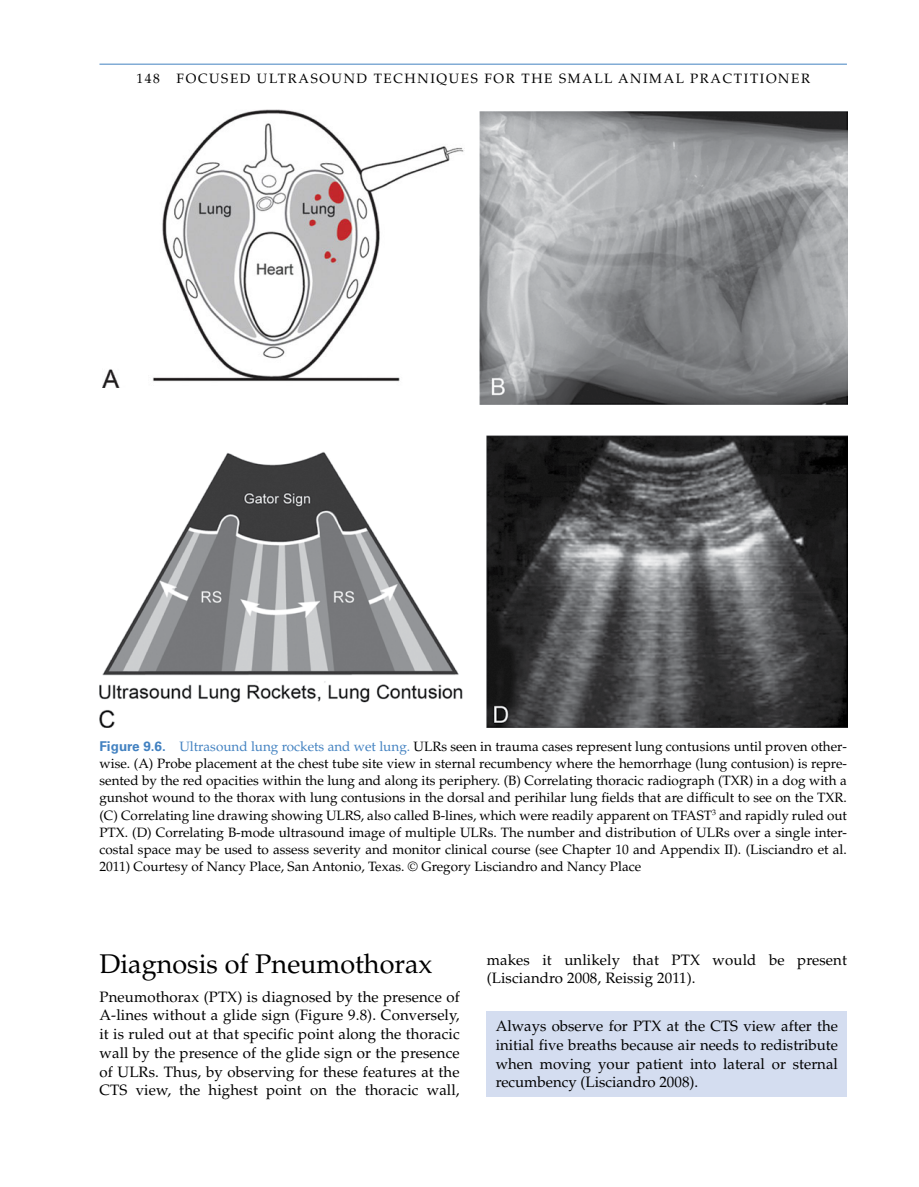
<style>
.page{position:relative;width:919px;height:1187px;background:#fff}
.page>*{position:absolute;margin:0;border:0;box-sizing:border-box;transform-origin:0 0}
.t1{font:27px "Palatino LT Std";color:#000}
.t2{font:15px/18.8px "Palatino LT Std";letter-spacing:.01em;color:#000;text-align:justify}
.t3{font:13.5px/17.2px "Palatino LT Std";letter-spacing:.12em;color:#000;text-align:justify}
.s1{font-family:"Univers LT Std";font-weight:700;color:#4382c1}
.s2{color:#4382c1}
</style>
<div class="page">
<hr style="left:99px;top:64px;width:747px;height:1px;background:#4382c1">
<div style="left:486px;top:1011px;width:360px;height:85px;background:#d4ddf0"></div>
<img style="left:102px;top:110px;width:362px;height:277px">
<img style="left:479px;top:112px;width:368px;height:292px">
<img style="left:99px;top:452px;width:364px;height:275px">
<img style="left:487px;top:435px;width:360px;height:292px">
<p class="t3" style="left:136px;top:71px;width:675px">148 FOCUSED ULTRASOUND TECHNIQUES FOR THE SMALL ANIMAL PRACTITIONER</p>
<p class="t3" style="left:99px;top:738px;width:749px"><span class="s1">Figure 9.6.</span> <span class="s2">Ultrasound lung rockets and wet lung.</span> ULRs seen in trauma cases represent lung contusions until proven other&shy;wise. (A) Probe placement at the chest tube site view in sternal recumbency where the hemorrhage (lung contusion) is repre&shy;sented by the red opacities within the lung and along its periphery. (B) Correlating thoracic radiograph (TXR) in a dog with a gunshot wound to the thorax with lung contusions in the dorsal and perihilar lung fields that are difficult to see on the TXR. (C) Correlating line drawing showing ULRS, also called B-lines, which were readily apparent on TFAST<sup>3</sup> and rapidly ruled out PTX. (D) Correlating B-mode ultrasound image of multiple ULRs. The number and distribution of ULRs over a single inter&shy;costal space may be used to assess severity and monitor clinical course (see Chapter 10 and Appendix II). (Lisciandro et al.<br>2011) Courtesy of Nancy Place, San Antonio, Texas. © Gregory Lisciandro and Nancy Place</p>
<h1 class="t1" style="left:99px;top:953px;width:334px">Diagnosis of Pneumothorax</h1>
<p class="t2" style="left:99px;top:988px;width:362px">Pneumothorax (PTX) is diagnosed by the presence of A-lines without a glide sign (Figure 9.8). Conversely, it is ruled out at that specific point along the thoracic wall by the presence of the glide sign or the presence of ULRs. Thus, by observing for these features at the CTS view, the highest point on the thoracic wall,</p>
<p class="t2" style="left:486px;top:951px;width:362px">makes it unlikely that PTX would be present (Lisciandro 2008, Reissig 2011).</p>
<p class="t2" style="left:495px;top:1017px;width:344px">Always observe for PTX at the CTS view after the initial five breaths because air needs to redistribute when moving your patient into lateral or sternal recumbency (Lisciandro 2008).</p>
</div>
